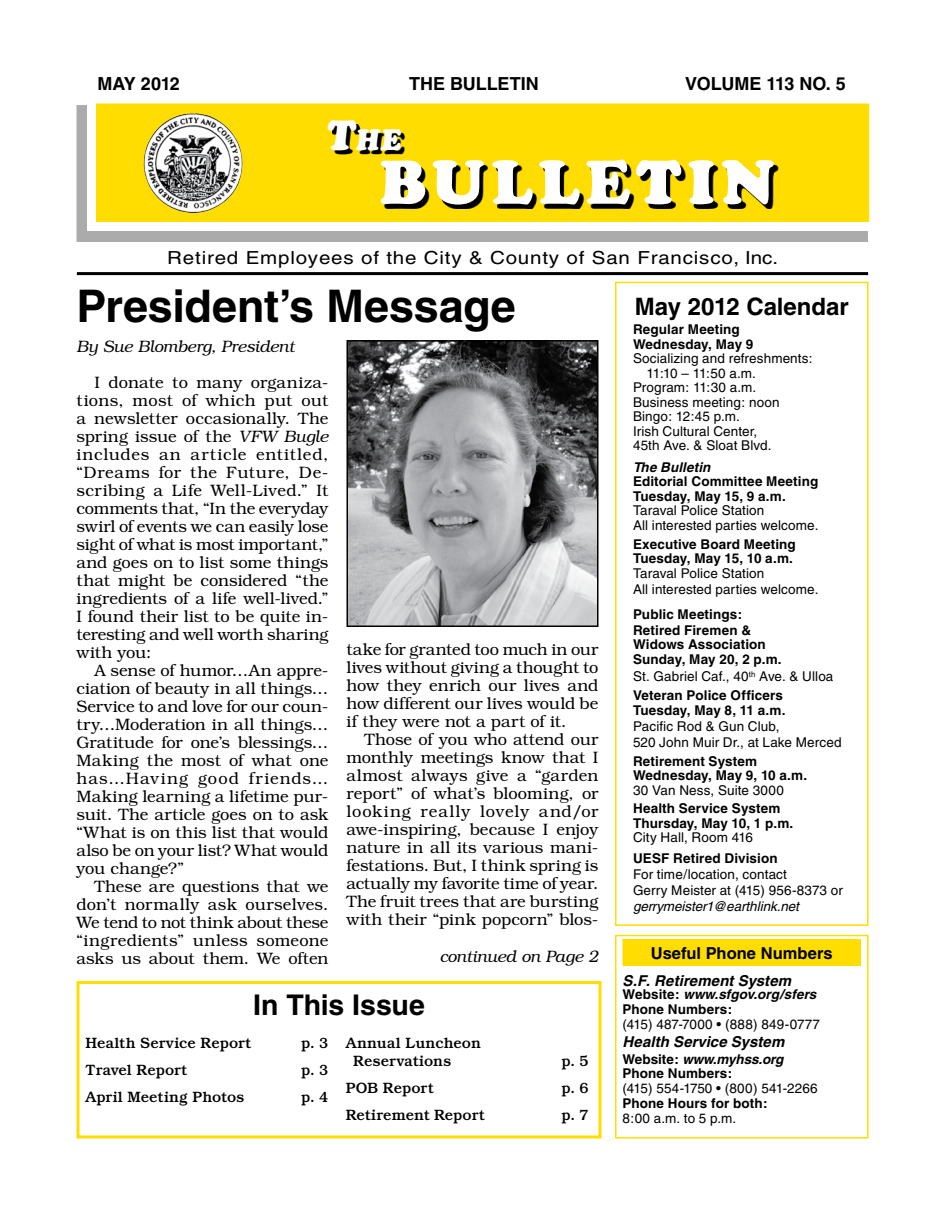
<style>
.page{position:relative;width:945px;height:1215px;background:#fff}
.page>*{position:absolute;margin:0;border:0;box-sizing:border-box;transform-origin:0 0}
.t1{font:900 64.5px "Cooper";letter-spacing:.1em;color:#fff}
.t2{font:700 45px "Helvetica";letter-spacing:-.005em;color:#000}
.t3{font:italic 29.4px "Cooper Black Std";color:#fff}
.t4{font:700 28.5px "Helvetica";letter-spacing:-.005em;color:#000}
.t5{font:700 24px "Helvetica";letter-spacing:-.005em;color:#000}
.t6{font:18px "Helvetica";letter-spacing:.04em;color:#000;scale:1.14 1}
.t7{font:700 18px "Helvetica";letter-spacing:-.005em;color:#000}
.t8{font:300 16.5px/18px "Bookman Std";color:#000;text-align:justify}
.t9{font:italic 300 16.5px "Bookman Std";letter-spacing:-.01em;color:#000}
.t10{font:700 16.5px "Helvetica";letter-spacing:.005em;color:#000}
.t11{font:500 15px/18px "Bookman Std";color:#000}
.t12{font:italic 700 15px "Helvetica";letter-spacing:.005em;color:#000}
.t13{font:13.5px/15.9px "Helvetica";letter-spacing:.01em;color:#000}
.t14{font:700 13.5px/14.4px "Helvetica";letter-spacing:.01em;color:#000}
.t15{font:italic 13.5px "Helvetica";letter-spacing:-.005em;color:#000}
.t16{font:italic 700 13.5px "Helvetica";letter-spacing:.005em;color:#000}
.s1{font-size:42px}
.s2{font-style:italic}
.s3{font-weight:700}
</style>
<div class="page">
<hr style="left:77px;top:272px;width:791px;height:3px;background:#000">
<div style="left:615px;top:282px;width:253px;height:644px;border:2px solid #fd0"></div>
<div style="left:622px;top:939px;width:239px;height:27px;background:#fd0"></div>
<div style="left:615px;top:935px;width:253px;height:203px;border:2px solid #fd0"></div>
<div style="left:76px;top:105px;width:792px;height:137px;background:#ababab"></div>
<div style="left:87px;top:94px;width:791px;height:137px;background:#fd0;border:9px solid #fff"></div>
<img style="left:143px;top:113px;width:100px;height:100px">
<svg style="left:332px;top:124px;width:446px;height:85px"></svg>
<div style="left:76px;top:981px;width:526px;height:157px;border:3px solid #fd0"></div>
<img style="left:349px;top:343px;width:246px;height:281px">
<div style="left:346px;top:340px;width:252px;height:287px;border:2px solid #000"></div>
<p class="t7" style="left:98px;top:73px;width:84px">MAY 2012</p>
<p class="t7" style="left:409px;top:73px;width:131px">The Bulletin</p>
<p class="t7" style="left:685px;top:73px;width:162px">Volume 113 No. 5</p>
<h3 class="t3" style="left:326px;top:121px;width:76px"><span class="s1">T</span>he</h3>
<h1 class="t1" style="left:380px;top:145px;width:396px">BULLETIN</h1>
<p class="t6" style="left:167px;top:248px;width:537px">Retired Employees of the City &amp; County of San Francisco, Inc.</p>
<h2 class="t2" style="left:76px;top:278px;width:441px">President’s Message</h2>
<p class="t9" style="left:76px;top:338px;width:219px">By Sue Blomberg, President</p>
<p class="t8" style="left:76px;top:374px;width:254px;text-indent:18px">I donate to many organiza&shy;tions, most of which put out a newsletter occasionally. The spring issue of the <span class="s2">VFW Bugle </span>includes an article entitled, “Dreams for the Future, De&shy;scribing a Life Well-Lived.” It comments that, “In the everyday swirl of events we can easily lose sight of what is most important,” and goes on to list some things that might be considered “the ingredients of a life well-lived.” I found their list to be quite in&shy;teresting and well worth sharing with you:</p>
<p class="t8" style="left:76px;top:662px;width:254px;text-indent:18px">A sense of humor…An appre&shy;ciation of beauty in all things… Service to and love for our coun&shy;try…Moderation in all things… Gratitude for one’s blessings… Making the most of what one has…Having good friends… Making learning a lifetime pur&shy;suit. The article goes on to ask “What is on this list that would also be on your list? What would you change?”</p>
<p class="t8" style="left:76px;top:878px;width:254px;text-indent:18px">These are questions that we don’t normally ask ourselves.<br>We tend to not think about these “ingredients” unless someone asks us about them. We often</p>
<p class="t8" style="left:347px;top:641px;width:254px">take for granted too much in our lives without giving a thought to how they enrich our lives and how different our lives would be if they were not a part of it.</p>
<p class="t8" style="left:347px;top:731px;width:254px;text-indent:18px">Those of you who attend our monthly meetings know that I almost always give a “garden report” of what’s blooming, or looking really lovely and/or awe-inspiring, because I enjoy nature in all its various mani&shy;festations. But, I think spring is actually my favorite time of year.<br>The fruit trees that are bursting with their “pink popcorn” blos-</p>
<p class="t9" style="left:440px;top:948px;width:160px">continued on Page 2</p>
<h3 class="t4" style="left:253px;top:988px;width:173px">In This Issue</h3>
<p class="t11" style="left:86px;top:1033px;width:167px">Health Service Report</p>
<p class="t11" style="left:301px;top:1033px;width:29px">p. 3</p>
<p class="t11" style="left:86px;top:1060px;width:103px">Travel Report</p>
<p class="t11" style="left:301px;top:1060px;width:29px">p. 3</p>
<p class="t11" style="left:86px;top:1087px;width:161px">April Meeting Photos</p>
<p class="t11" style="left:301px;top:1087px;width:29px">p. 4</p>
<p class="t11" style="left:353px;top:1033px;width:129px;text-indent:-8px">Annual Luncheon<br>Reservations</p>
<p class="t11" style="left:561px;top:1051px;width:29px">p. 5</p>
<p class="t11" style="left:346px;top:1078px;width:89px">POB Report</p>
<p class="t11" style="left:561px;top:1078px;width:29px">p. 6</p>
<p class="t11" style="left:346px;top:1105px;width:140px">Retirement Report</p>
<p class="t11" style="left:561px;top:1105px;width:29px">p. 7</p>
<h3 class="t5" style="left:635px;top:292px;width:216px">May 2012 Calendar</h3>
<p class="t14" style="left:633px;top:322px;width:122px">Regular Meeting<br>Wednesday, May 9</p>
<p class="t13" style="left:633px;top:350px;width:181px">Socializing and refreshments:</p>
<p class="t13" style="left:646px;top:365px;width:111px">11:10 – 11:50 a.m.</p>
<p class="t13" style="left:633px;top:379px;width:125px">Program: 11:30 a.m.</p>
<p class="t13" style="left:633px;top:394px;width:148px">Business meeting: noon</p>
<p class="t13" style="left:633px;top:408px;width:108px">Bingo: 12:45 p.m.</p>
<p class="t13" style="left:633px;top:423px;width:126px">Irish Cultural Center,</p>
<p class="t13" style="left:633px;top:437px;width:140px">45th Ave. &amp; Sloat Blvd.</p>
<p class="t16" style="left:633px;top:459px;width:79px">The Bulletin</p>
<p class="t14" style="left:633px;top:474px;width:187px">Editorial Committee Meeting<br>Tuesday, May 15, 9 a.m.</p>
<p class="t13" style="left:633px;top:503px;width:187px;line-height:14.4px">Taraval Police Station<br>All interested parties welcome.</p>
<p class="t14" style="left:633px;top:537px;width:164px">Executive Board Meeting<br>Tuesday, May 15, 10 a.m.</p>
<p class="t13" style="left:633px;top:565px;width:187px">Taraval Police Station<br>All interested parties welcome.</p>
<p class="t14" style="left:633px;top:606px;width:120px;line-height:15.9px">Public Meetings:<br>Retired Firemen &amp;</p>
<p class="t14" style="left:633px;top:637px;width:150px">Widows Association<br>Sunday, May 20, 2 p.m.</p>
<p class="t13" style="left:633px;top:667px;width:202px;line-height:19px">St. Gabriel Caf., 40<sup>th</sup> Ave. &amp; Ulloa<br><span class="s3">Veteran Police Officers</span></p>
<p class="t14" style="left:633px;top:702px;width:154px">Tuesday, May 8, 11 a.m.</p>
<p class="t13" style="left:633px;top:718px;width:210px">Pacific Rod &amp; Gun Club,<br>520 John Muir Dr., at Lake Merced</p>
<p class="t14" style="left:633px;top:753px;width:176px">Retirement System<br>Wednesday, May 9, 10 a.m.</p>
<p class="t13" style="left:633px;top:782px;width:152px">30 Van Ness, Suite 3000</p>
<p class="t14" style="left:633px;top:801px;width:162px">Health Service System<br>Thursday, May 10, 1 p.m.</p>
<p class="t13" style="left:633px;top:830px;width:121px">City Hall, Room 416</p>
<p class="t14" style="left:633px;top:851px;width:146px">UESF Retired Division</p>
<p class="t13" style="left:633px;top:866px;width:211px">For time/location, contact<br>Gerry Meister at (415) 956-8373 or</p>
<p class="t15" style="left:633px;top:898px;width:168px">gerrymeister1@earthlink.net</p>
<p class="t10" style="left:651px;top:943px;width:183px">Useful Phone Numbers</p>
<p class="t12" style="left:622px;top:971px;width:170px">S.F. Retirement System</p>
<p class="t14" style="left:622px;top:987px;width:195px;line-height:15px">Website: <span class="s2">www.sfgov.org/sfers<br></span>Phone Numbers:</p>
<p class="t13" style="left:622px;top:1016px;width:199px">(415) 487-7000 • (888) 849-0777</p>
<p class="t12" style="left:622px;top:1033px;width:163px">Health Service System</p>
<p class="t14" style="left:622px;top:1051px;width:163px;line-height:15px">Website: <span class="s2">www.myhss.org<br></span>Phone Numbers:</p>
<p class="t13" style="left:622px;top:1081px;width:197px">(415) 554-1750 • (800) 541-2266</p>
<p class="t14" style="left:622px;top:1096px;width:147px">Phone Hours for both:</p>
<p class="t13" style="left:622px;top:1111px;width:115px">8:00 a.m. to 5 p.m.</p>
</div>
